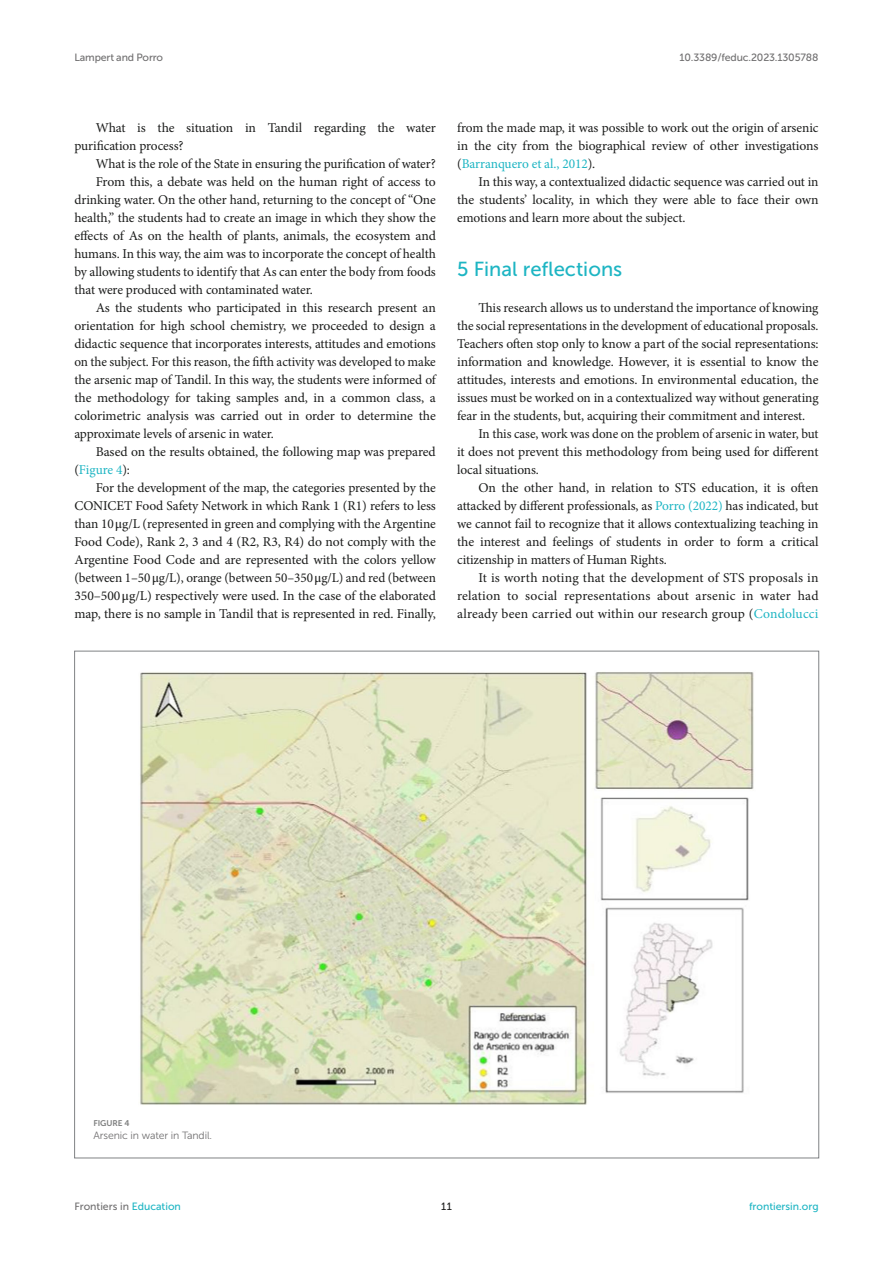
<style>
.page{position:relative;width:893px;height:1263px;background:#fff}
.page>*{position:absolute;margin:0;border:0;box-sizing:border-box;transform-origin:0 0}
.HEAD_1{font:20.25px "Museo Sans 500";color:#1db5c3}
.TEXT{font:13.5px/18px "Minion Pro";letter-spacing:-.005em;color:#1b1c1b;text-align:justify}
.TEXT_FLUSH{font:13.5px/18px "Minion Pro";letter-spacing:-.005em;color:#1b1c1b;text-align:justify}
.t1{font:10.5px "Museo Sans 500";letter-spacing:-.015em;color:#706f70}
.FIG_LEG{font:10.5px "Museo Sans 300";letter-spacing:-.01em;color:#706f70}
.t2{font:10.5px "Museo Sans 500";color:#1db5c3}
.t3{font:10.5px "Museo Sans 500";color:#1b1c1b}
.FIG_HD{font:8.25px "Museo Sans 700";letter-spacing:-.01em;color:#7e7f7f}
.s1{color:#1db5c3}
.s2{font-family:"STIX General"}
</style>
<div class="page">
<img style="left:140px;top:672px;width:614px;height:433px">
<p class="t1" style="left:74px;top:51px;width:90px">Lampert and Porro</p>
<p class="t1" style="left:680px;top:51px;width:140px">10.3389/feduc.2023.1305788</p>
<p class="TEXT" style="left:74px;top:119px;width:363px;text-indent:21px">What is the situation in Tandil regarding the water purification process?</p>
<p class="TEXT" style="left:96px;top:155px;width:342px">What is the role of the State in ensuring the purification of water?</p>
<p class="TEXT" style="left:74px;top:173px;width:363px;text-indent:21px">From this, a debate was held on the human right of access to drinking water. On the other hand, returning to the concept of “One health,” the students had to create an image in which they show the effects of As on the health of plants, animals, the ecosystem and humans. In this way, the aim was to incorporate the concept of health by allowing students to identify that As can enter the body from foods that were produced with contaminated water.</p>
<p class="TEXT" style="left:74px;top:299px;width:363px;text-indent:21px">As the students who participated in this research present an orientation for high school chemistry, we proceeded to design a didactic sequence that incorporates interests, attitudes and emotions on the subject. For this reason, the fifth activity was developed to make the arsenic map of Tandil. In this way, the students were informed of the methodology for taking samples and, in a common class, a colorimetric analysis was carried out in order to determine the approximate levels of arsenic in water.</p>
<p class="TEXT" style="left:74px;top:443px;width:363px;text-indent:21px">Based on the results obtained, the following map was prepared (<span class="s1">Figure 4</span>):</p>
<p class="TEXT" style="left:74px;top:479px;width:363px;text-indent:21px">For the development of the map, the categories presented by the CONICET Food Safety Network in which Rank 1 (R1) refers to less than 10<span class="s2">μ</span>g/L (represented in green and complying with the Argentine Food Code), Rank 2, 3 and 4 (R2, R3, R4) do not comply with the Argentine Food Code and are represented with the colors yellow (between 1–50<span class="s2">μ</span>g/L), orange (between 50–350<span class="s2">μ</span>g/L) and red (between 350–500<span class="s2">μ</span>g/L) respectively were used. In the case of the elaborated map, there is no sample in Tandil that is represented in red. Finally,</p>
<p class="TEXT" style="left:457px;top:119px;width:363px">from the made map, it was possible to work out the origin of arsenic in the city from the biographical review of other investigations (<span class="s1">Barranquero et al., 2012</span>).</p>
<p class="TEXT" style="left:457px;top:173px;width:363px;text-indent:21px">In this way, a contextualized didactic sequence was carried out in the students’ locality, in which they were able to face their own emotions and learn more about the subject.</p>
<p class="HEAD_1" style="left:457px;top:258px;width:167px">5 Final reflections</p>
<p class="TEXT_FLUSH" style="left:457px;top:299px;width:363px;text-indent:21px">This research allows us to understand the importance of knowing the social representations in the development of educational proposals.<br>Teachers often stop only to know a part of the social representations: information and knowledge. However, it is essential to know the attitudes, interests and emotions. In environmental education, the issues must be worked on in a contextualized way without generating fear in the students, but, acquiring their commitment and interest.</p>
<p class="TEXT" style="left:457px;top:425px;width:363px;text-indent:21px">In this case, work was done on the problem of arsenic in water, but it does not prevent this methodology from being used for different local situations.</p>
<p class="TEXT" style="left:457px;top:479px;width:363px;text-indent:21px">On the other hand, in relation to STS education, it is often attacked by different professionals, as <span class="s1">Porro (2022)</span> has indicated, but we cannot fail to recognize that it allows contextualizing teaching in the interest and feelings of students in order to form a critical citizenship in matters of Human Rights.</p>
<p class="TEXT" style="left:457px;top:569px;width:363px;text-indent:21px">It is worth noting that the development of STS proposals in relation to social representations about arsenic in water had already been carried out within our research group (<span class="s1">Condolucci</span></p>
<p class="FIG_HD" style="left:94px;top:1118px;width:37px">FIGURE 4</p>
<p class="FIG_LEG" style="left:94px;top:1130px;width:120px">Arsenic in water in Tandil.</p>
<p class="t1" style="left:74px;top:1200px;width:108px">Frontiers in <span class="s1">Education</span></p>
<p class="t3" style="left:441px;top:1200px;width:12px">11</p>
<p class="t2" style="left:749px;top:1200px;width:71px">frontiersin.org</p>
</div>
